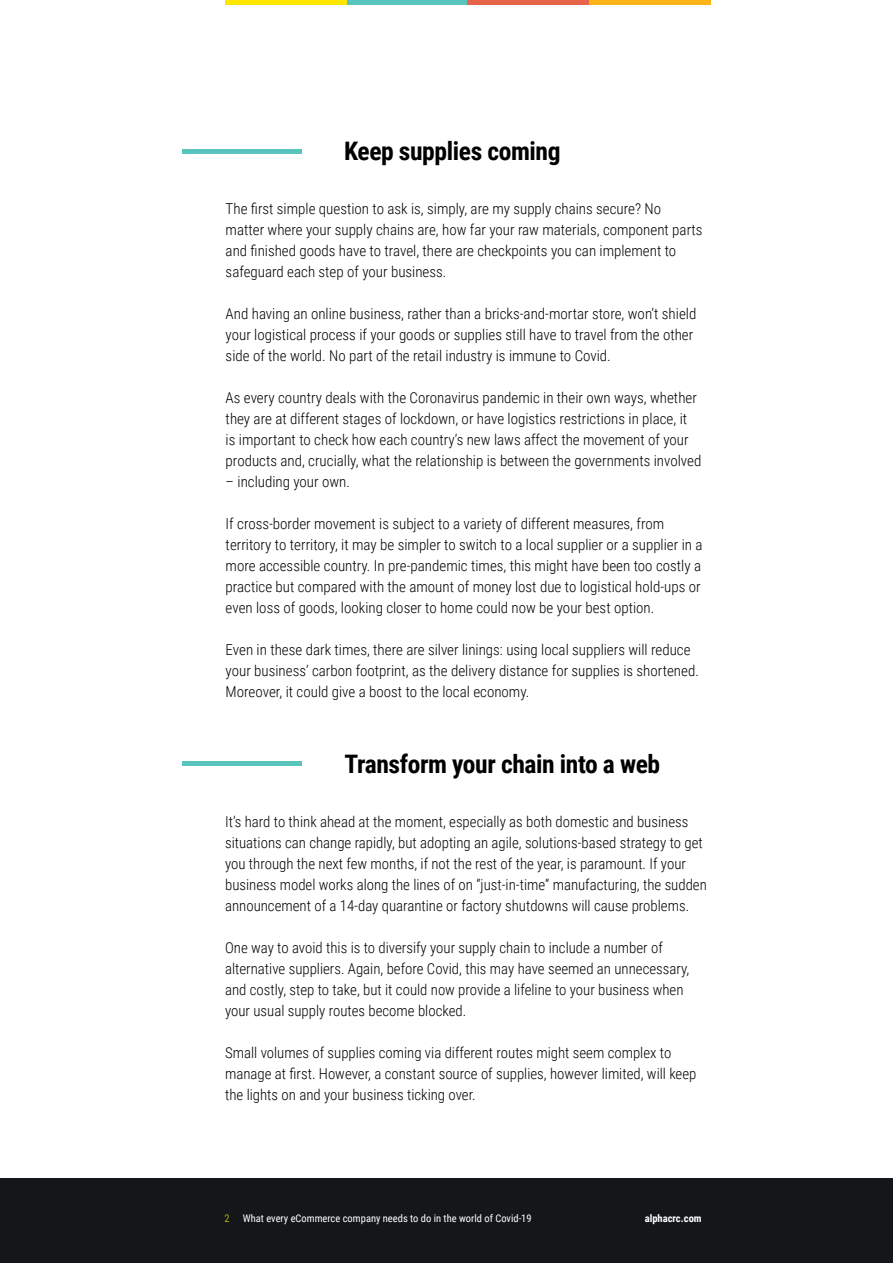
<style>
.page{position:relative;width:893px;height:1263px;background:#fff}
.page>*{position:absolute;margin:0;border:0;box-sizing:border-box;transform-origin:0 0}
.t1{font:700 25.5px "Roboto Condensed";letter-spacing:-.015em;color:#000}
.t2{font:300 15px/21px "Roboto Condensed";color:#000}
.t3{font:10.5px "Roboto Condensed";color:#fff}
.t4{font:700 10.5px "Roboto Condensed";color:#fff}
.t5{font:300 10.5px "Roboto Condensed";color:#ffe600}
</style>
<div class="page">
<div style="left:0;top:1178px;width:893px;height:85px;background:#13171a"></div>
<hr style="left:346px;top:0;width:122px;height:4px;background:#58c4bd">
<hr style="left:468px;top:0;width:121px;height:4px;background:#e6644a">
<hr style="left:225px;top:0;width:122px;height:4px;background:#ffe600">
<hr style="left:589px;top:0;width:121px;height:4px;background:#fcb316">
<div style="left:183px;top:149px;width:119px;height:5px;background:#58c4bd"></div>
<hr style="left:183px;top:762px;width:119px;height:4px;background:#58c4bd">
<h1 class="t1" style="left:344px;top:133px;width:218px">Keep supplies coming</h1>
<p class="t2" style="left:226px;top:197px;width:478px">The first simple question to ask is, simply, are my supply chains secure? No matter where your supply chains are, how far your raw materials, component parts and finished goods have to travel, there are checkpoints you can implement to safeguard each step of your business.</p>
<p class="t2" style="left:226px;top:302px;width:472px">And having an online business, rather than a bricks-and-mortar store, won’t shield your logistical process if your goods or supplies still have to travel from the other side of the world. No part of the retail industry is immune to Covid.</p>
<p class="t2" style="left:226px;top:386px;width:477px">As every country deals with the Coronavirus pandemic in their own ways, whether they are at different stages of lockdown, or have logistics restrictions in place, it<br>is important to check how each country’s new laws affect the movement of your products and, crucially, what the relationship is between the governments involved</p>
<p class="t2" style="left:226px;top:470px;width:126px">– including your own.</p>
<p class="t2" style="left:226px;top:512px;width:478px">If cross-border movement is subject to a variety of different measures, from territory to territory, it may be simpler to switch to a local supplier or a supplier in a more accessible country. In pre-pandemic times, this might have been too costly a practice but compared with the amount of money lost due to logistical hold-ups or even loss of goods, looking closer to home could now be your best option.</p>
<p class="t2" style="left:226px;top:638px;width:475px">Even in these dark times, there are silver linings: using local suppliers will reduce your business’ carbon footprint, as the delivery distance for supplies is shortened.<br>Moreover, it could give a boost to the local economy.</p>
<h1 class="t1" style="left:344px;top:746px;width:317px">Transform your chain into a web</h1>
<p class="t2" style="left:225px;top:811px;width:483px">It’s hard to think ahead at the moment, especially as both domestic and business situations can change rapidly, but adopting an agile, solutions-based strategy to get you through the next few months, if not the rest of the year, is paramount. If your business model works along the lines of on “just-in-time” manufacturing, the sudden announcement of a 14-day quarantine or factory shutdowns will cause problems.</p>
<p class="t2" style="left:225px;top:937px;width:466px">One way to avoid this is to diversify your supply chain to include a number of alternative suppliers. Again, before Covid, this may have seemed an unnecessary, and costly, step to take, but it could now provide a lifeline to your business when your usual supply routes become blocked.</p>
<p class="t2" style="left:225px;top:1042px;width:473px">Small volumes of supplies coming via different routes might seem complex to manage at first. However, a constant source of supplies, however limited, will keep the lights on and your business ticking over.</p>
<p class="t5" style="left:225px;top:1211px;width:7px">2</p>
<p class="t3" style="left:243px;top:1211px;width:290px">What every eCommerce company needs to do in the world of Covid-19</p>
<p class="t4" style="left:645px;top:1211px;width:58px">alphacrc.com</p>
</div>
